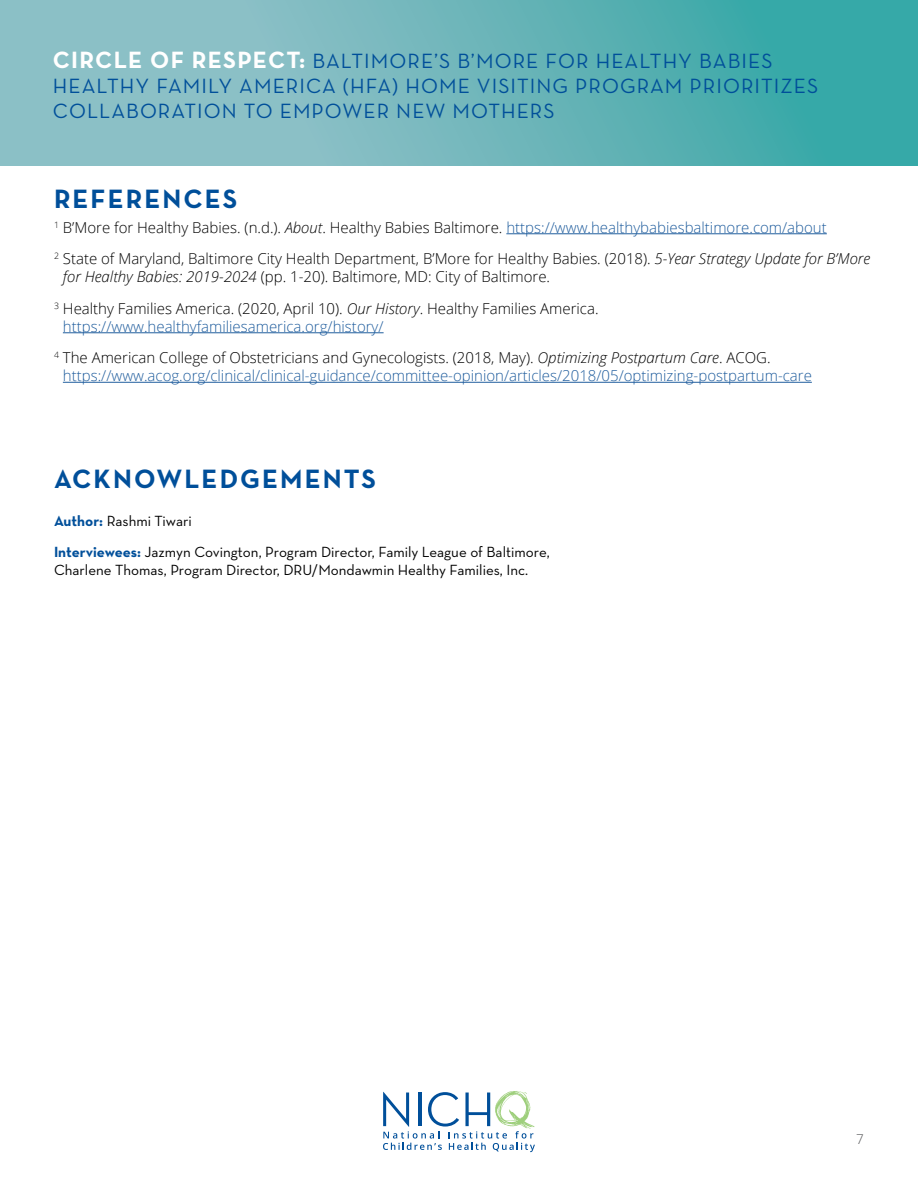
<style>
.page{position:relative;width:918px;height:1188px;background:#fff}
.page>*{position:absolute;margin:0;border:0;box-sizing:border-box;transform-origin:0 0}
.t1{font:700 27px "Neutra Text";letter-spacing:.075em;color:#004f9a}
.t2{font:21px/25.2px "Neutra Text";letter-spacing:.05em;color:#004f9a}
.t3{font:300 15px/31.5px "Open Sans";color:#000}
.t4{font:15px/31.5px "Neutra Text";color:#000}
.t5{font:300 15px "Open Sans";color:#215e9e}
.t6{font:300 13.5px "Open Sans";color:#58595b}
.s1{font-weight:700;font-size:24px;color:#fff}
.s2{font-style:italic}
.s3{color:#215e9e}
.s4{font-weight:700;color:#004f9a}
</style>
<div class="page">
<svg style="left:383px;top:1091px;width:152px;height:61px"></svg>
<svg style="left:0;top:1px;width:917px;height:165px;background:#6ab6b9"></svg>
<hr style="left:506px;top:233px;width:321px;height:1px;background:#215e9e">
<hr style="left:63px;top:332px;width:321px;height:1px;background:#215e9e">
<hr style="left:63px;top:382px;width:749px;height:1px;background:#215e9e">
<h2 class="t2" style="left:53px;top:48px;width:767px"><span class="s1">CIRCLE OF RESPECT:</span> BALTIMORE’S B’MORE FOR HEALTHY BABIES<br>HEALTHY FAMILY AMERICA (HFA) HOME VISITING PROGRAM PRIORITIZES<br>COLLABORATION TO EMPOWER NEW MOTHERS</h2>
<h1 class="t1" style="left:54px;top:182px;width:185px">REFERENCES</h1>
<p class="t3" style="left:54px;top:211px;width:818px"><sup>1</sup> B’More for Healthy Babies. (n.d.). <span class="s2">About</span>. Healthy Babies Baltimore. <span class="s3">https://www.healthybabiesbaltimore.com/about<br></span><sup>2</sup> State of Maryland, Baltimore City Health Department, B’More for Healthy Babies. (2018). <span class="s2">5-Year Strategy Update for B’More</span></p>
<p class="t3" style="left:54px;top:261px;width:546px;text-indent:9px"><span class="s2">for Healthy Babies: 2019-2024</span> (pp. 1-20). Baltimore, MD: City of Baltimore.<br><sup>3</sup> Healthy Families America. (2020, April 10). <span class="s2">Our History</span>. Healthy Families America.</p>
<p class="t3" style="left:54px;top:310px;width:718px;text-indent:9px"><span class="s3">https://www.healthyfamiliesamerica.org/history/<br></span><sup>4</sup> The American College of Obstetricians and Gynecologists. (2018, May). <span class="s2">Optimizing Postpartum Care</span>. ACOG.</p>
<p class="t5" style="left:63px;top:365px;width:751px">https://www.acog.org/clinical/clinical-guidance/committee-opinion/articles/2018/05/optimizing-postpartum-care</p>
<h1 class="t1" style="left:54px;top:462px;width:324px">ACKNOWLEDGEMENTS</h1>
<p class="t4" style="left:54px;top:505px;width:497px"><span class="s4">Author:</span> Rashmi Tiwari<br><span class="s4">Interviewees:</span> Jazmyn Covington, Program Director, Family League of Baltimore,</p>
<p class="t4" style="left:54px;top:554px;width:476px">Charlene Thomas, Program Director, DRU/Mondawmin Healthy Families, Inc.</p>
<p class="t6" style="left:856px;top:1130px;width:9px">7</p>
</div>
